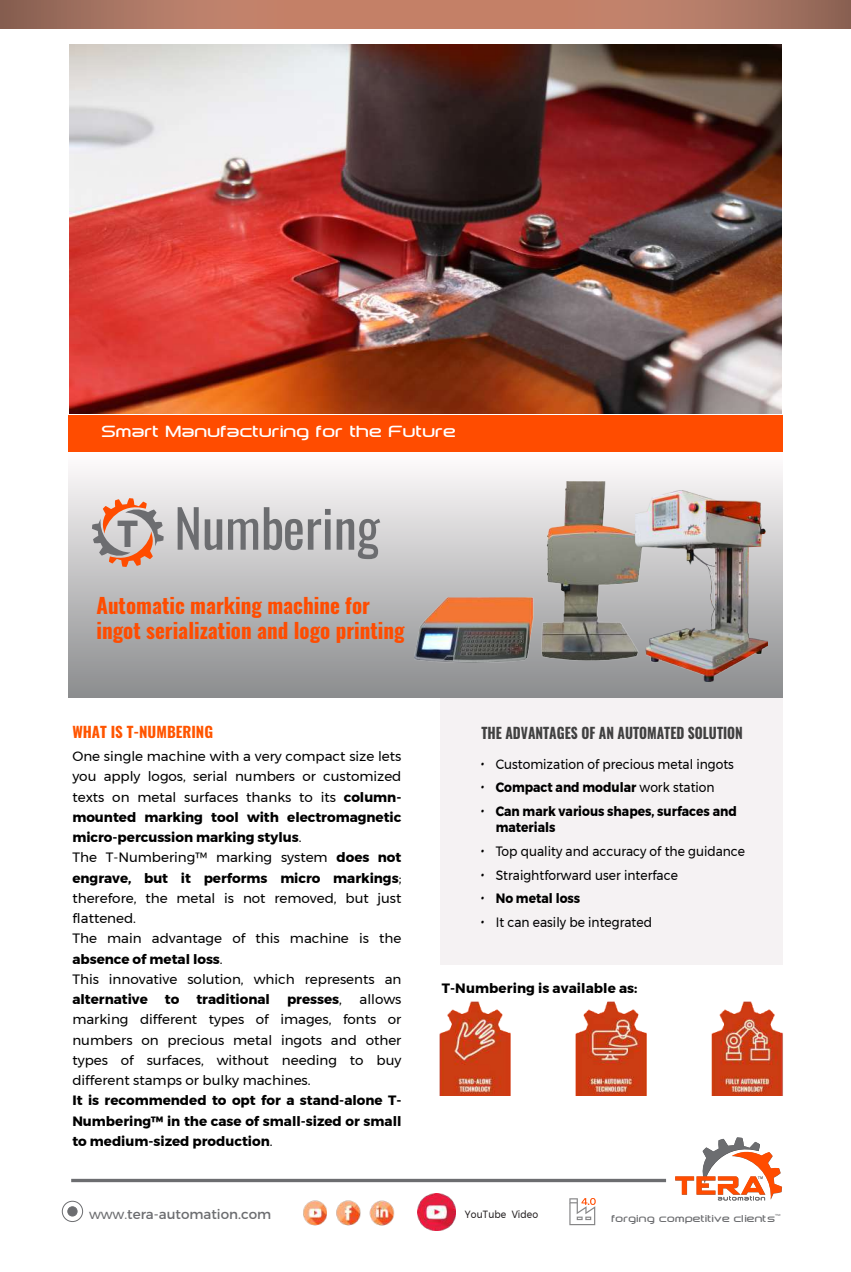
<style>
.page{position:relative;width:851px;height:1272px;background:#fff}
.page>*{position:absolute;margin:0;border:0;box-sizing:border-box;transform-origin:0 0}
.t1{font:52.5px "Oswald";color:#6c6d70}
.t2{font:700 21px/25.2px "Oswald";color:#ff4c00}
.t3{font:16.5px "Downlink";color:#fff}
.t4{font:700 15px "Oswald";color:#404040;scale:.91 1}
.t5{font:700 15px "Oswald";color:#f50}
.t6{font:13.5px/20.2px "Montserrat";color:#000}
.t7{font:700 13.5px/20.2px "Montserrat";color:#000;text-align:justify}
.t8{font:13.5px "Montserrat";color:#000;scale:.91 1}
.t9{font:700 13.5px/16.2px "Montserrat";color:#000;scale:.91 1}
.t10{font:700 13.5px "Montserrat";color:#000}
.t11{font:13.5px "Montserrat";color:#6c6d70}
.t12{font:10.5px "Montserrat";letter-spacing:.015em;color:#231f20;scale:.89 1}
.t13{font:10.05px "Downlink";color:#6c6d70}
.s1{font-family:"Exo";font-weight:800;font-size:36px}
.s2{font-weight:700}
.s3{font-weight:400}
.s4{font-family:"Roboto";font-weight:300;font-style:italic}
.s5{font-style:inherit}
</style>
<div class="page">
<img style="left:69px;top:44px;width:712px;height:370px">
<div style="left:440px;top:697px;width:342px;height:267px;background:#f5f2f3"></div>
<div style="left:68px;top:451px;width:714px;height:246px;background:linear-gradient(to bottom,#fffdfd,#8b8c8e)"></div>
<svg style="left:92px;top:498px;width:72px;height:69px;background:#ceb1a6"></svg>
<svg style="left:0;top:0;width:850px;height:28px;background:#b57a64"></svg>
<svg style="left:675px;top:1137px;width:107px;height:63px"></svg>
<svg style="left:569px;top:1198px;width:26px;height:27px"></svg>
<div style="left:68px;top:415px;width:714px;height:36px;background:#ff4c00"></div>
<img style="left:439px;top:1001px;width:344px;height:94px">
<div style="left:68px;top:1206px;width:9px;height:9px;background:#6c6d70;border-radius:50%"></div>
<div style="left:67px;top:1206px;width:11px;height:10px;border:1px solid #6c6d70;border-radius:50%"></div>
<div style="left:62px;top:1200px;width:21px;height:21px;border:1px solid #6c6d70;border-radius:50%"></div>
<img style="left:418px;top:1193px;width:37px;height:37px">
<img style="left:303px;top:1200px;width:92px;height:26px">
<img style="left:414px;top:482px;width:228px;height:180px">
<hr style="left:71px;top:1178px;width:595px;height:3px;background:#6c6d70">
<img style="left:635px;top:490px;width:132px;height:192px">
<p class="t3" style="left:102px;top:420px;width:356px">Smart Manufacturing for the Future</p>
<h1 class="t1" style="left:117px;top:492px;width:264px"><span class="s1">T</span> Numbering</h1>
<h2 class="t2" style="left:96px;top:593px;width:309px">Automatic marking machine for ingot serialization and logo printing</h2>
<p class="t5" style="left:72px;top:721px;width:142px">WHAT IS T-NUMBERING</p>
<p class="t6" style="left:72px;top:746px;width:330px">One single machine with a very compact size lets you apply logos, serial numbers or customized texts on metal surfaces thanks to its <span class="s2">column&shy;mounted marking tool with electromagnetic micro-percussion marking stylus</span>.<br>The T-Numbering™ marking system <span class="s2">does not engrave, but it performs micro markings</span>; therefore, the metal is not removed, but just flattened.<br>The main advantage of this machine is the <span class="s2">absence of metal loss</span>.<br>This innovative solution, which represents an</p>
<p class="t7" style="left:72px;top:989px;width:77px">alternative</p>
<p class="t7" style="left:165px;top:989px;width:16px">to</p>
<p class="t7" style="left:196px;top:989px;width:75px">traditional</p>
<p class="t7" style="left:287px;top:989px;width:56px">presses<span class="s3">,</span></p>
<p class="t6" style="left:72px;top:989px;width:330px;text-align:justify;text-indent:287px">allows marking different types of images, fonts or numbers on precious metal ingots and other types of surfaces, without needing to buy different stamps or bulky machines.</p>
<p class="t7" style="left:72px;top:1090px;width:330px">It is recommended to opt for a stand-alone T-Numbering™ in the case of small-sized or small to medium-sized production<span class="s3">.</span></p>
<p class="t4" style="left:481px;top:722px;width:289px">THE ADVANTAGES OF AN AUTOMATED SOLUTION</p>
<p class="t8" style="left:480px;top:753px;width:280px"><span class="s4">•</span> Customization of precious metal ingots</p>
<p class="t9" style="left:480px;top:779px;width:259px"><span class="s4">•</span> Compact and modular <span class="s3">work station</span></p>
<p class="t9" style="left:495px;top:803px;width:266px;text-indent:-15px"><span class="s4">•</span> Can mark various shapes, surfaces and materials</p>
<p class="t8" style="left:480px;top:840px;width:292px"><span class="s4">•</span> Top quality and accuracy of the guidance</p>
<p class="t8" style="left:480px;top:864px;width:218px"><span class="s4">•</span> Straightforward user interface</p>
<p class="t9" style="left:480px;top:890px;width:111px"><span class="s4">•</span> No metal loss</p>
<p class="t8" style="left:480px;top:912px;width:190px"><span class="s4">•</span> It can easily be integrated</p>
<p class="t10" style="left:441px;top:977px;width:197px">T-Numbering is available as:</p>
<p class="t11" style="left:89px;top:1205px;width:184px"><span class="s5">www.</span>tera-automation.com</p>
<p class="t12" style="left:465px;top:1205px;width:84px">YouTube Video</p>
<p class="t13" style="left:611px;top:1211px;width:170px">forging competitive clients<sup>™</sup></p>
</div>
